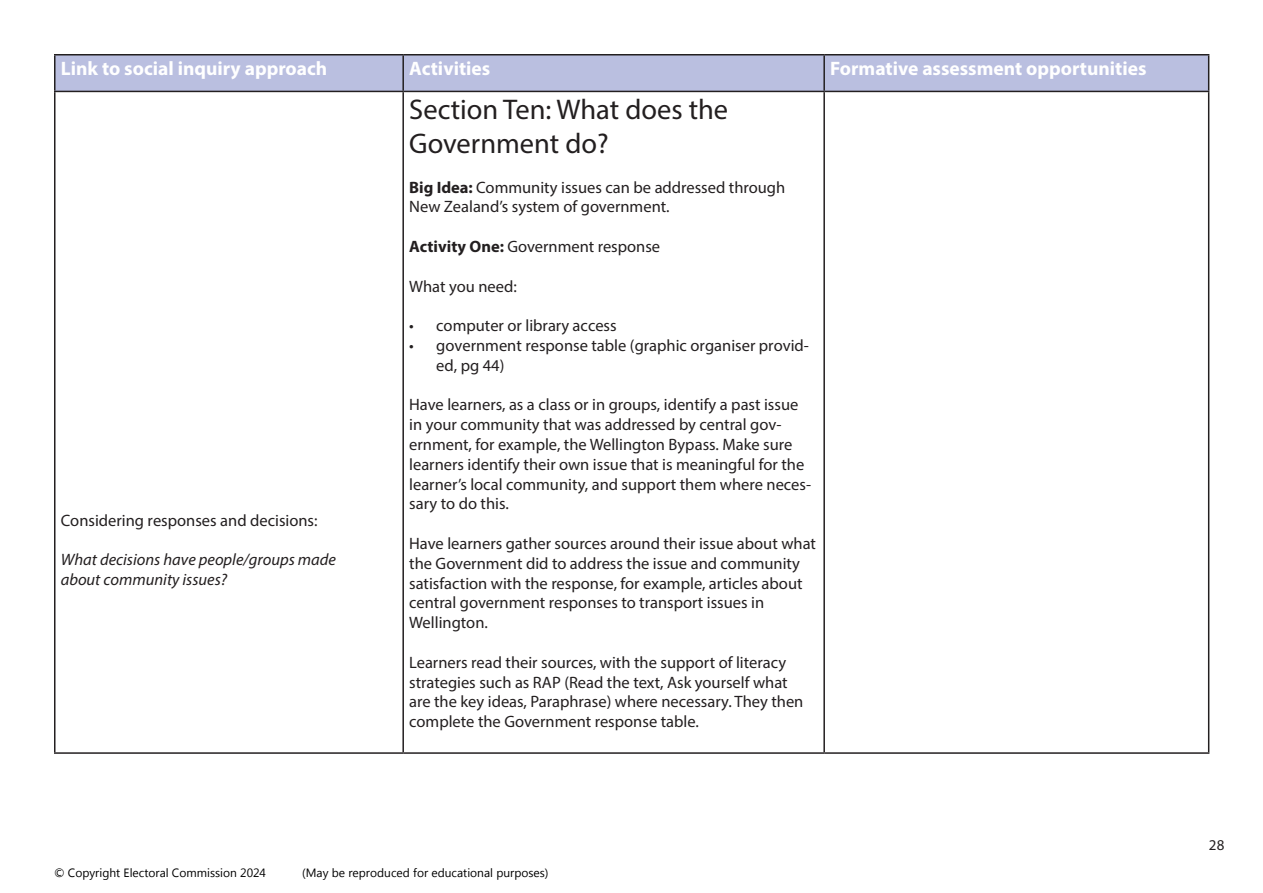
<style>
.page{position:relative;width:1263px;height:893px;background:#fff}
.page>*{position:absolute;margin:0;border:0;box-sizing:border-box;transform-origin:0 0}
.t1{font:28.5px "Myriad Pro";color:#231f20}
.t2{font:700 19.5px "Myriad Pro";color:#fff}
.t3{font:16.5px/19.8px "Myriad Pro";color:#231f20}
.t4{font:italic 16.5px/19.8px "Myriad Pro";color:#231f20}
.t5{font:15px "Myriad Pro";color:#231f20}
.t6{font:12px "Myanmar Text";color:#000}
.s1{font-weight:700}
</style>
<div class="page">
<div style="left:56px;top:56px;width:1152px;height:35px;background:#babfe0"></div>
<hr style="left:54px;top:54px;width:349px;height:2px;background:#231f20">
<hr style="left:54px;top:56px;width:2px;height:35px;background:#231f20">
<hr style="left:403px;top:54px;width:421px;height:2px;background:#231f20">
<hr style="left:402px;top:56px;width:2px;height:35px;background:#231f20">
<hr style="left:824px;top:54px;width:385px;height:2px;background:#231f20">
<hr style="left:823px;top:56px;width:2px;height:35px;background:#231f20">
<hr style="left:1208px;top:56px;width:1px;height:35px;background:#231f20">
<hr style="left:54px;top:91px;width:349px;height:1px;background:#231f20">
<hr style="left:54px;top:92px;width:2px;height:660px;background:#231f20">
<hr style="left:403px;top:91px;width:421px;height:1px;background:#231f20">
<hr style="left:402px;top:92px;width:2px;height:660px;background:#231f20">
<hr style="left:824px;top:91px;width:385px;height:1px;background:#231f20">
<hr style="left:823px;top:92px;width:2px;height:660px;background:#231f20">
<hr style="left:1208px;top:92px;width:1px;height:660px;background:#231f20">
<hr style="left:54px;top:752px;width:349px;height:2px;background:#231f20">
<hr style="left:403px;top:752px;width:421px;height:2px;background:#231f20">
<hr style="left:824px;top:752px;width:385px;height:2px;background:#231f20">
<p class="t2" style="left:61px;top:56px;width:268px">Link to social inquiry approach</p>
<p class="t2" style="left:409px;top:56px;width:83px">Activities</p>
<p class="t2" style="left:830px;top:56px;width:318px">Formative assessment opportunities</p>
<p class="t3" style="left:61px;top:510px;width:258px">Considering responses and decisions:</p>
<p class="t4" style="left:61px;top:549px;width:277px">What decisions have people/groups made about community issues?</p>
<p class="t1" style="left:409px;top:92px;width:320px">Section Ten: What does the</p>
<p class="t1" style="left:409px;top:126px;width:201px">Government do?</p>
<p class="t3" style="left:409px;top:177px;width:378px"><span class="s1">Big Idea:</span> Community issues can be addressed through<br>New Zealand’s system of government.</p>
<p class="t3" style="left:409px;top:236px;width:252px"><span class="s1">Activity One:</span> Government response</p>
<p class="t3" style="left:409px;top:276px;width:109px">What you need:</p>
<p class="t3" style="left:409px;top:316px;width:209px">• computer or library access</p>
<p class="t3" style="left:436px;top:335px;width:374px;text-indent:-27px">• government response table (graphic organiser provid&shy;ed, pg 44)</p>
<p class="t3" style="left:409px;top:395px;width:403px">Have learners, as a class or in groups, identify a past issue in your community that was addressed by central gov&shy;ernment, for example, the Wellington Bypass. Make sure learners identify their own issue that is meaningful for the learner’s local community, and support them where neces&shy;sary to do this.</p>
<p class="t3" style="left:409px;top:533px;width:408px">Have learners gather sources around their issue about what the Government did to address the issue and community satisfaction with the response, for example, articles about central government responses to transport issues in</p>
<p class="t3" style="left:409px;top:613px;width:80px">Wellington.</p>
<p class="t3" style="left:409px;top:652px;width:396px">Learners read their sources, with the support of literacy strategies such as RAP (Read the text, Ask yourself what are the key ideas, Paraphrase) where necessary. They then complete the Government response table.</p>
<p class="t6" style="left:54px;top:866px;width:214px">© Copyright Electoral Commission 2024</p>
<p class="t6" style="left:302px;top:866px;width:248px">(May be reproduced for educational purposes)</p>
<p class="t5" style="left:1209px;top:836px;width:17px">28</p>
</div>
